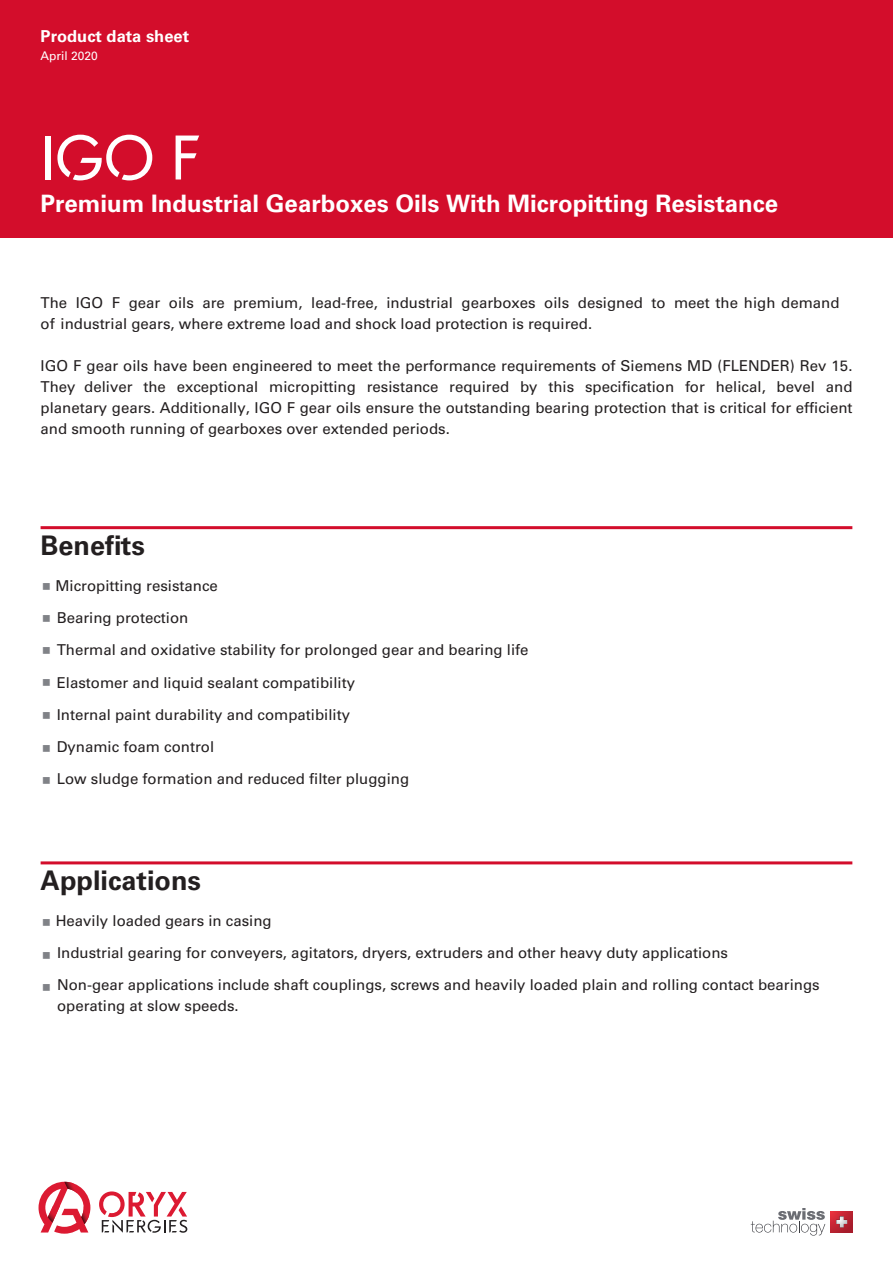
<style>
.page{position:relative;width:893px;height:1263px;background:#fff}
.page>*{position:absolute;margin:0;border:0;box-sizing:border-box;transform-origin:0 0}
.introduction{font:69px "Gandur Stencil";color:#fff}
.titre{font:700 27px "Univers LT Std";color:#231f20}
.introduction-2{font:700 24px "Univers LT Std";color:#fff}
.introduction-3{font:700 16.5px "Univers LT Std";color:#fff}
.introduction-4{font:15px/21px "Univers LT Std";color:#231f20}
.liste{font:15px/32.2px "Univers LT Std";color:#231f20}
.introduction-5{font:12px "Univers LT Std";color:#fff}
</style>
<div class="page">
<div style="left:0;top:0;width:893px;height:238px;background:#d30d2b"></div>
<svg style="left:99px;top:1191px;width:88px;height:42px"></svg>
<svg style="left:39px;top:1182px;width:51px;height:52px"></svg>
<svg style="left:831px;top:1211px;width:21px;height:21px"></svg>
<svg style="left:836px;top:1216px;width:11px;height:11px"></svg>
<svg style="left:751px;top:1208px;width:74px;height:27px"></svg>
<hr style="left:41px;top:526px;width:811px;height:3px;background:#d30d2b">
<hr style="left:41px;top:861px;width:811px;height:3px;background:#d30d2b">
<p class="introduction-3" style="left:41px;top:27px;width:150px">Product data sheet</p>
<p class="introduction-5" style="left:41px;top:49px;width:59px">April 2020</p>
<p class="introduction" style="left:41px;top:120px;width:161px">IGO F</p>
<p class="introduction-2" style="left:41px;top:189px;width:739px">Premium Industrial Gearboxes Oils With Micropitting Resistance</p>
<p class="introduction-4" style="left:41px;top:292px;width:800px;line-height:21.5px">The IGO F gear oils are premium, lead-free, industrial gearboxes oils designed to meet the high demand of industrial gears, where extreme load and shock load protection is required.</p>
<p class="introduction-4" style="left:41px;top:355px;width:813px;text-align:justify">IGO F gear oils have been engineered to meet the performance requirements of Siemens MD (FLENDER) Rev 15.<br>They deliver the exceptional micropitting resistance required by this specification for helical, bevel and planetary gears. Additionally, IGO F gear oils ensure the outstanding bearing protection that is critical for efficient and smooth running of gearboxes over extended periods.</p>
<p class="titre" style="left:41px;top:529px;width:106px">Benefits</p>
<p class="liste" style="left:55px;top:569px;width:475px">Micropitting resistance<br>Bearing protection<br>Thermal and oxidative stability for prolonged gear and bearing life Elastomer and liquid sealant compatibility<br>Internal paint durability and compatibility<br>Dynamic foam control<br>Low sludge formation and reduced filter plugging</p>
<p class="titre" style="left:41px;top:865px;width:162px">Applications</p>
<p class="liste" style="left:56px;top:904px;width:765px">Heavily loaded gears in casing<br>Industrial gearing for conveyers, agitators, dryers, extruders and other heavy duty applications<br>Non-gear applications include shaft couplings, screws and heavily loaded plain and rolling contact bearings</p>
<p class="liste" style="left:57px;top:990px;width:183px">operating at slow speeds.</p>
</div>
